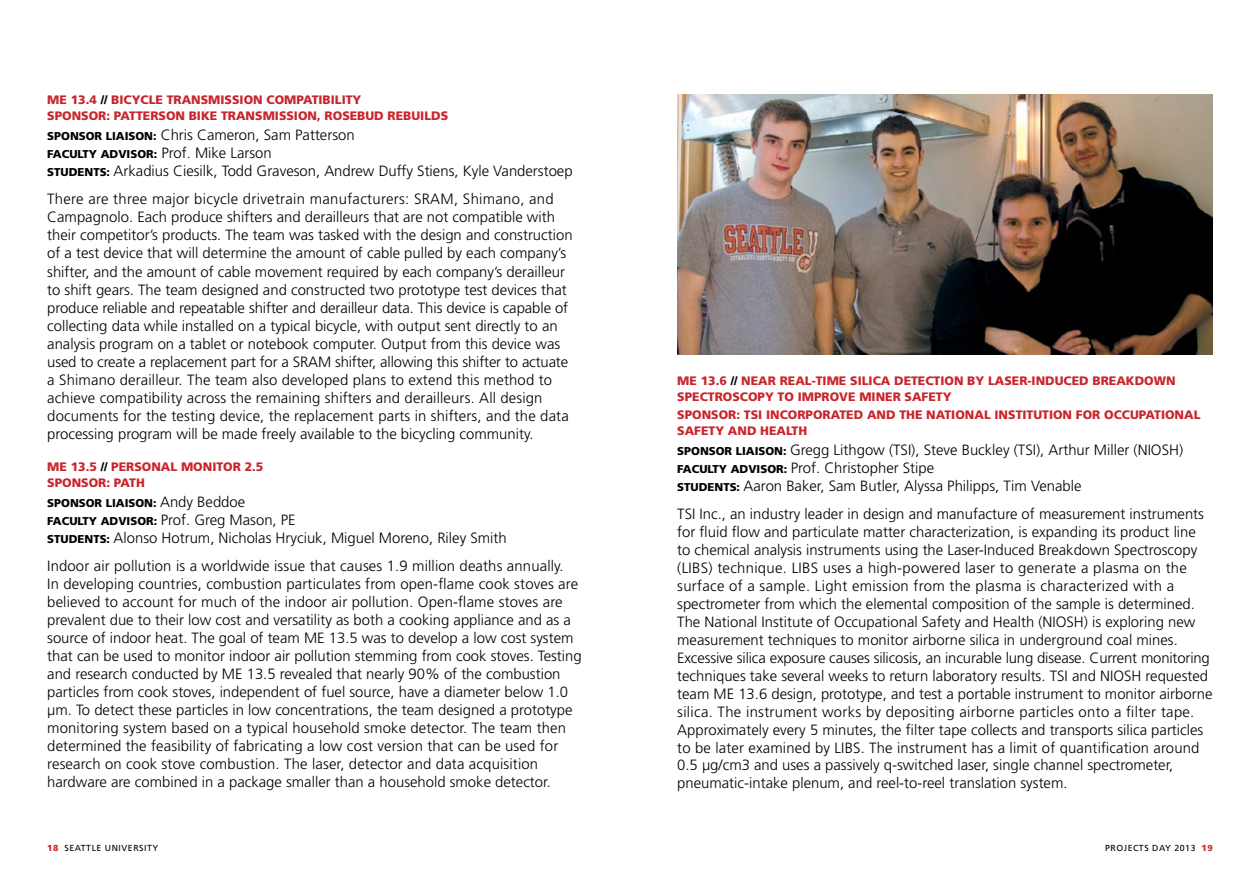
<style>
.page{position:relative;width:1260px;height:882px;background:#fff}
.page>*{position:absolute;margin:0;border:0;box-sizing:border-box;transform-origin:0 0}
.t1{font:300 14.88px/18px "Frutiger";color:#000}
.t2{font:900 12.25px "Frutiger";color:#c9252c}
.t3{font:900 11.38px "Frutiger";color:#000}
.t4{font:8.75px "Frutiger";letter-spacing:.06em;color:#000}
.s1{color:#000}
.s2{font-weight:900;font-size:11.38px}
.s3{font-weight:300;font-size:14.88px}
.s4{font-weight:900;color:#c9252c}
</style>
<div class="page">
<img style="left:677px;top:94px;width:536px;height:260px">
<p class="t2" style="left:47px;top:93px;width:85px">ME 13.4 <span class="s1">//</span> BICYCLE</p>
<p class="t2" style="left:167px;top:93px;width:118px">TRANSMISSION COMPAT</p>
<p class="t2" style="left:319px;top:93px;width:36px">IBILITY</p>
<p class="t2" style="left:47px;top:108px;width:83px">SPONSOR: PATTERSO</p>
<p class="t2" style="left:176px;top:108px;width:167px">N BIKE TRANSMISSION, ROSEBUD</p>
<p class="t2" style="left:388px;top:108px;width:17px">REBU</p>
<p class="t2" style="left:420px;top:108px;width:13px">ILDS</p>
<p class="t1" style="left:47px;top:126px;width:309px"><span class="s2">SPONSOR LIAISON:</span> Chris Cameron, Sam Patterson</p>
<p class="t3" style="left:47px;top:147px;width:226px">FACULTY ADVISOR: <span class="s3">Prof. Mike Larson</span></p>
<p class="t1" style="left:47px;top:157px;width:527px;line-height:28.2px"><span class="s2">STUDENTS:</span> Arkadius Ciesilk, Todd Graveson, Andrew Duffy Stiens, Kyle Vanderstoep<br>There are three major bicycle drivetrain manufacturers: SRAM, Shimano, and</p>
<p class="t1" style="left:47px;top:208px;width:527px">Campagnolo. Each produce shifters and derailleurs that are not compatible with their competitor’s products. The team was tasked with the design and construction of a test device that will determine the amount of cable pulled by each company’s shifter, and the amount of cable movement required by each company’s derailleur to shift gears. The team designed and constructed two prototype test devices that produce reliable and repeatable shifter and derailleur data. This device is capable of collecting data while installed on a typical bicycle, with output sent directly to an analysis program on a tablet or notebook computer. Output from this device was used to create a replacement part for a SRAM shifter, allowing this shifter to actuate a Shimano derailleur. The team also developed plans to extend this method to achieve compatibility across the remaining shifters and derailleurs. All design documents for the testing device, the replacement parts in shifters, and the data processing program will be made freely available to the bicycling community.</p>
<p class="t2" style="left:47px;top:459px;width:81px">ME 13.5 <span class="s1">//</span> PERSO</p>
<p class="t2" style="left:151px;top:459px;width:75px">NAL MONITOR</p>
<p class="t2" style="left:245px;top:459px;width:20px">2.5</p>
<p class="t2" style="left:47px;top:475px;width:99px">SPONSOR: PATH</p>
<p class="t3" style="left:47px;top:496px;width:200px">SPONSOR LIAISON: <span class="s3">Andy Beddoe</span></p>
<p class="t1" style="left:47px;top:511px;width:461px"><span class="s2">FACULTY ADVISOR:</span> Prof. Greg Mason, PE<br><span class="s2">STUDENTS:</span> Alonso Hotrum, Nicholas Hryciuk, Miguel Moreno, Riley Smith</p>
<p class="t1" style="left:47px;top:557px;width:536px">Indoor air pollution is a worldwide issue that causes 1.9 million deaths annually.<br>In developing countries, combustion particulates from open-flame cook stoves are believed to account for much of the indoor air pollution. Open-flame stoves are prevalent due to their low cost and versatility as both a cooking appliance and as a source of indoor heat. The goal of team ME 13.5 was to develop a low cost system that can be used to monitor indoor air pollution stemming from cook stoves. Testing and research conducted by ME 13.5 revealed that nearly 90% of the combustion particles from cook stoves, independent of fuel source, have a diameter below 1.0 μm. To detect these particles in low concentrations, the team designed a prototype monitoring system based on a typical household smoke detector. The team then determined the feasibility of fabricating a low cost version that can be used for research on cook stove combustion. The laser, detector and data acquisition hardware are combined in a package smaller than a household smoke detector.</p>
<p class="t2" style="left:677px;top:373px;width:74px">ME 13.6 <span class="s1">//</span> NEAR</p>
<p class="t2" style="left:780px;top:373px;width:17px">REAL</p>
<p class="t2" style="left:812px;top:373px;width:101px">-TIME SILICA DETECT</p>
<p class="t2" style="left:940px;top:373px;width:64px">ION BY LASER</p>
<p class="t2" style="left:1028px;top:373px;width:28px">-INDUCED</p>
<p class="t2" style="left:1093px;top:373px;width:19px">BREAKDOW</p>
<p class="t2" style="left:1166px;top:373px;width:11px">N</p>
<p class="t2" style="left:677px;top:389px;width:17px">SPECTROSCOPY</p>
<p class="t2" style="left:778px;top:389px;width:30px">TO IMPROVE</p>
<p class="t2" style="left:859px;top:389px;width:62px">MINER SAFETY</p>
<p class="t2" style="left:677px;top:408px;width:112px">SPONSOR: TSI INCORPORATED</p>
<p class="t2" style="left:867px;top:408px;width:41px">AND THE</p>
<p class="t2" style="left:926px;top:408px;width:10px">NAT</p>
<p class="t2" style="left:951px;top:408px;width:134px">IONAL INSTITUTION FOR</p>
<p class="t2" style="left:1104px;top:408px;width:19px">OCCUPAT</p>
<p class="t2" style="left:1161px;top:408px;width:33px">IONAL</p>
<p class="t2" style="left:677px;top:423px;width:17px">SAFETY</p>
<p class="t2" style="left:728px;top:423px;width:50px">AND HEALTH</p>
<p class="t1" style="left:677px;top:442px;width:507px"><span class="s2">SPONSOR LIAISON:</span> Gregg Lithgow (TSI), Steve Buckley (TSI), Arthur Miller (NIOSH)<br><span class="s2">FACULTY ADVISOR:</span> Prof. Christopher Stipe<br><span class="s2">STUDENTS:</span> Aaron Baker, Sam Butler, Alyssa Philipps, Tim Venable</p>
<p class="t1" style="left:677px;top:505px;width:537px">TSI Inc., an industry leader in design and manufacture of measurement instruments for fluid flow and particulate matter characterization, is expanding its product line to chemical analysis instruments using the Laser-Induced Breakdown Spectroscopy (LIBS) technique. LIBS uses a high-powered laser to generate a plasma on the surface of a sample. Light emission from the plasma is characterized with a spectrometer from which the elemental composition of the sample is determined.<br>The National Institute of Occupational Safety and Health (NIOSH) is exploring new measurement techniques to monitor airborne silica in underground coal mines.<br>Excessive silica exposure causes silicosis, an incurable lung disease. Current monitoring techniques take several weeks to return laboratory results. TSI and NIOSH requested team ME 13.6 design, prototype, and test a portable instrument to monitor airborne silica. The instrument works by depositing airborne particles onto a filter tape.<br>Approximately every 5 minutes, the filter tape collects and transports silica particles to be later examined by LIBS. The instrument has a limit of quantification around 0.5 µg/cm3 and uses a passively q-switched laser, single channel spectrometer, pneumatic-intake plenum, and reel-to-reel translation system.</p>
<p class="t4" style="left:47px;top:843px;width:113px"><span class="s4">18</span> SEATTLE UNIVERSITY</p>
<p class="t4" style="left:1105px;top:843px;width:109px">PROJECTS DAY 2013 <span class="s4">19</span></p>
</div>
